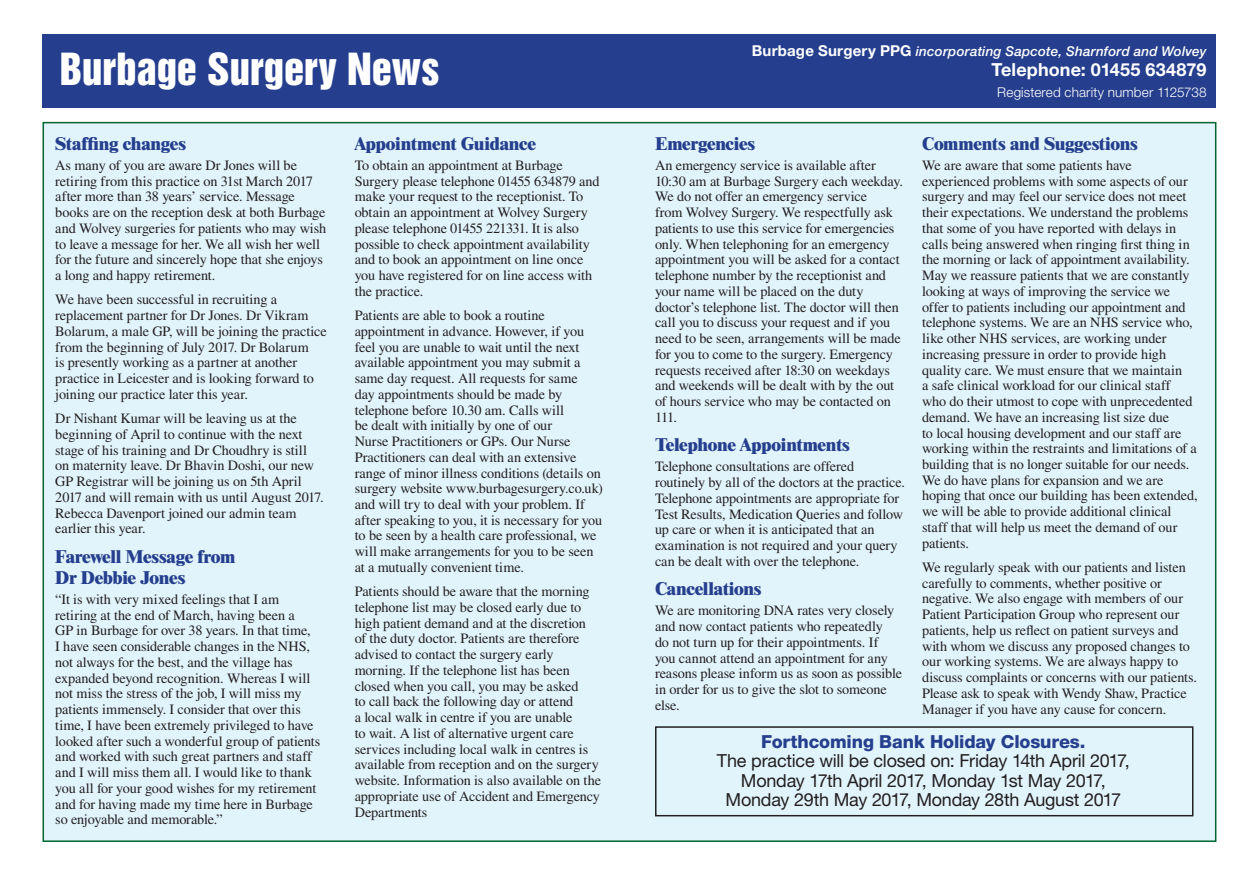
<style>
.page{position:relative;width:1259px;height:893px;background:#fff}
.page>*{position:absolute;margin:0;border:0;box-sizing:border-box;transform-origin:0 0}
.t1{font:40.5px "Helvetica Inserat LT Std";color:#fff}
.t2{font:800 18px/21px "Times LT Std";letter-spacing:-.02em;color:#253f8e}
.t3{font:18px/19.5px "Helvetica Neue LT Std";letter-spacing:-.015em;color:#231f20;text-align:center}
.t4{font:800 18px "Helvetica Neue LT Std";letter-spacing:-.01em;color:#253f8e}
.t5{font:700 18px "Helvetica Neue LT Std";letter-spacing:.005em;color:#fff}
.t6{font:14.25px/15.8px "Times LT Std";letter-spacing:-.01em;color:#231f20}
.t7{font:italic 500 13.5px "Helvetica Neue LT Std";letter-spacing:.015em;color:#fff}
.t8{font:300 13.5px "Helvetica Neue LT Std";letter-spacing:.01em;color:#fff}
.s1{font-weight:700;font-style:normal;font-size:15px}
</style>
<div class="page">
<div style="left:43px;top:122px;width:1173px;height:720px;background:#e1f4fc;border:2px solid #00652e"></div>
<div style="left:43px;top:34px;width:1173px;height:73px;background:#253f8e"></div>
<div style="left:655px;top:726px;width:538px;height:90px;border:2px solid #231f20"></div>
<h1 class="t1" style="left:60px;top:45px;width:381px">Burbage Surgery News</h1>
<p class="t2" style="left:55px;top:133px;width:132px">Staffing changes</p>
<p class="t6" style="left:55px;top:157px;width:272px">As many of you are aware Dr Jones will be retiring from this practice on 31st March 2017 after more than 38 years’ service. Message books are on the reception desk at both Burbage and Wolvey surgeries for patients who may wish to leave a message for her. We all wish her well for the future and sincerely hope that she enjoys a long and happy retirement.</p>
<p class="t6" style="left:55px;top:292px;width:273px">We have been successful in recruiting a replacement partner for Dr Jones. Dr Vikram Bolarum, a male GP, will be joining the practice from the beginning of July 2017. Dr Bolarum<br>is presently working as a partner at another practice in Leicester and is looking forward to joining our practice later this year.</p>
<p class="t6" style="left:55px;top:410px;width:270px">Dr Nishant Kumar will be leaving us at the beginning of April to continue with the next stage of his training and Dr Choudhry is still on maternity leave. Dr Bhavin Doshi, our new GP Registrar will be joining us on 5th April 2017 and will remain with us until August 2017.<br>Rebecca Davenport joined our admin team earlier this year.</p>
<p class="t2" style="left:55px;top:546px;width:182px">Farewell Message from<br>Dr Debbie Jones</p>
<p class="t6" style="left:55px;top:591px;width:267px">“It is with very mixed feelings that I am retiring at the end of March, having been a<br>GP in Burbage for over 38 years. In that time,<br>I have seen considerable changes in the NHS, not always for the best, and the village has expanded beyond recognition. Whereas I will not miss the stress of the job, I will miss my patients immensely. I consider that over this time, I have been extremely privileged to have looked after such a wonderful group of patients and worked with such great partners and staff and I will miss them all. I would like to thank you all for your good wishes for my retirement and for having made my time here in Burbage so enjoyable and memorable.”</p>
<p class="t2" style="left:355px;top:133px;width:183px">Appointment Guidance</p>
<p class="t6" style="left:355px;top:157px;width:246px">To obtain an appointment at Burbage Surgery please telephone 01455 634879 and make your request to the receptionist. To obtain an appointment at Wolvey Surgery please telephone 01455 221331. It is also possible to check appointment availability and to book an appointment on line once you have registered for on line access with the practice.</p>
<p class="t6" style="left:355px;top:307px;width:250px">Patients are able to book a routine appointment in advance. However, if you feel you are unable to wait until the next available appointment you may submit a same day request. All requests for same<br>day appointments should be made by telephone before 10.30 am. Calls will<br>be dealt with initially by one of our<br>Nurse Practitioners or GPs. Our Nurse Practitioners can deal with an extensive range of minor illness conditions (details on surgery website www.burbagesurgery.co.uk) and will try to deal with your problem. If after speaking to you, it is necessary for you to be seen by a health care professional, we will make arrangements for you to be seen at a mutually convenient time.</p>
<p class="t6" style="left:355px;top:583px;width:248px">Patients should be aware that the morning telephone list may be closed early due to high patient demand and at the discretion of the duty doctor. Patients are therefore advised to contact the surgery early morning. If the telephone list has been closed when you call, you may be asked<br>to call back the following day or attend<br>a local walk in centre if you are unable<br>to wait. A list of alternative urgent care services including local walk in centres is available from reception and on the surgery website. Information is also available on the appropriate use of Accident and Emergency Departments</p>
<p class="t7" style="left:752px;top:43px;width:456px"><span class="s1">Burbage Surgery PPG</span> incorporating Sapcote, Sharnford and Wolvey</p>
<p class="t5" style="left:991px;top:59px;width:216px">Telephone: 01455 634879</p>
<p class="t8" style="left:997px;top:84px;width:211px">Registered charity number 1125738</p>
<p class="t2" style="left:655px;top:133px;width:102px">Emergencies</p>
<p class="t6" style="left:655px;top:157px;width:249px">An emergency service is available after 10:30 am at Burbage Surgery each weekday.<br>We do not offer an emergency service<br>from Wolvey Surgery. We respectfully ask patients to use this service for emergencies only. When telephoning for an emergency appointment you will be asked for a contact telephone number by the receptionist and your name will be placed on the duty doctor’s telephone list. The doctor will then call you to discuss your request and if you need to be seen, arrangements will be made for you to come to the surgery. Emergency requests received after 18:30 on weekdays and weekends will be dealt with by the out of hours service who may be contacted on 111.</p>
<p class="t2" style="left:655px;top:434px;width:196px">Telephone Appointments</p>
<p class="t6" style="left:655px;top:459px;width:252px">Telephone consultations are offered routinely by all of the doctors at the practice.<br>Telephone appointments are appropriate for Test Results, Medication Queries and follow up care or when it is anticipated that an examination is not required and your query can be dealt with over the telephone.</p>
<p class="t2" style="left:655px;top:578px;width:108px">Cancellations</p>
<p class="t6" style="left:655px;top:603px;width:248px">We are monitoring DNA rates very closely and now contact patients who repeatedly<br>do not turn up for their appointments. If you cannot attend an appointment for any reasons please inform us as soon as possible in order for us to give the slot to someone else.</p>
<p class="t2" style="left:922px;top:133px;width:217px">Comments and Suggestions</p>
<p class="t6" style="left:922px;top:157px;width:277px">We are aware that some patients have experienced problems with some aspects of our surgery and may feel our service does not meet their expectations. We understand the problems that some of you have reported with delays in calls being answered when ringing first thing in the morning or lack of appointment availability.<br>May we reassure patients that we are constantly looking at ways of improving the service we offer to patients including our appointment and telephone systems. We are an NHS service who, like other NHS services, are working under increasing pressure in order to provide high quality care. We must ensure that we maintain<br>a safe clinical workload for our clinical staff who do their utmost to cope with unprecedented demand. We have an increasing list size due<br>to local housing development and our staff are working within the restraints and limitations of a building that is no longer suitable for our needs.<br>We do have plans for expansion and we are hoping that once our building has been extended, we will be able to provide additional clinical staff that will help us meet the demand of our patients.</p>
<p class="t6" style="left:922px;top:559px;width:276px">We regularly speak with our patients and listen carefully to comments, whether positive or negative. We also engage with members of our Patient Participation Group who represent our patients, help us reflect on patient surveys and with whom we discuss any proposed changes to our working systems. We are always happy to discuss complaints or concerns with our patients.<br>Please ask to speak with Wendy Shaw, Practice Manager if you have any cause for concern.</p>
<p class="t4" style="left:761px;top:731px;width:326px">Forthcoming Bank Holiday Closures.</p>
<p class="t3" style="left:717px;top:751px;width:414px">The practice will be closed on: Friday 14th April 2017,<br>Monday 17th April 2017, Monday 1st May 2017,<br>Monday 29th May 2017, Monday 28th August 2017</p>
</div>
